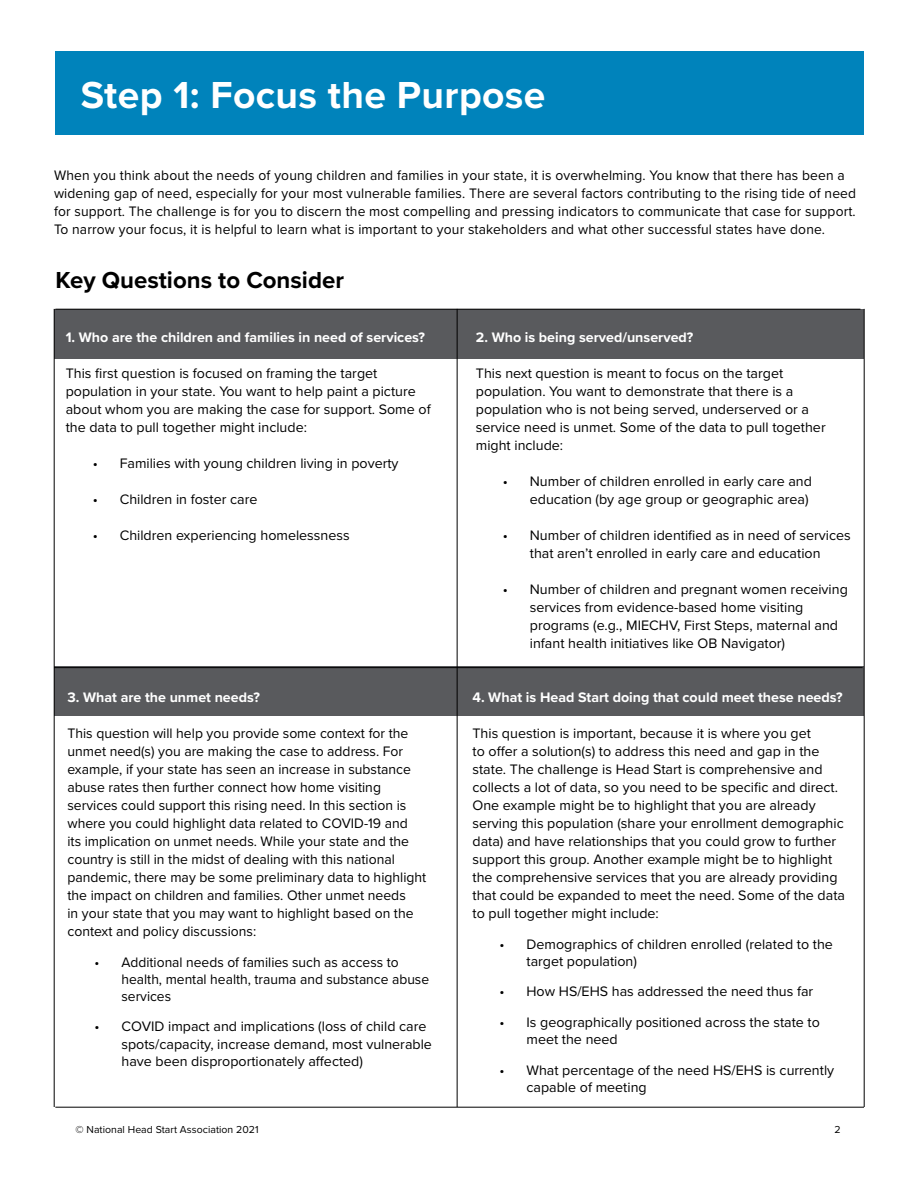
<style>
.page{position:relative;width:918px;height:1188px;background:#fff}
.page>*{position:absolute;margin:0;border:0;box-sizing:border-box;transform-origin:0 0}
.t1{font:700 39px "Proxima Nova";letter-spacing:.01em;color:#fff}
.t2{font:700 24px "Proxima Nova";color:#000}
.t3{font:14.25px/18px "Proxima Nova";color:#000}
.t4{font:700 14.25px "Proxima Nova";color:#fff}
.t5{font:10.5px "Proxima Nova";letter-spacing:.005em;color:#000}
</style>
<div class="page">
<div style="left:55px;top:666px;width:809px;height:50px;background:#595a5d"></div>
<div style="left:55px;top:309px;width:809px;height:50px;background:#595a5d"></div>
<div style="left:56px;top:52px;width:808px;height:83px;background:#0083bb"></div>
<hr style="left:55px;top:1107px;width:809px;height:1px;background:#000">
<hr style="left:55px;top:309px;width:805px;height:1px;background:#000">
<hr style="left:54px;top:667px;width:809px;height:1px;background:#000">
<hr style="left:457px;top:309px;width:1px;height:798px;background:#000">
<hr style="left:54px;top:309px;width:1px;height:798px;background:#000">
<hr style="left:864px;top:309px;width:1px;height:798px;background:#000">
<h1 class="t1" style="left:81px;top:66px;width:466px">Step 1: Focus the Purpose</h1>
<p class="t3" style="left:54px;top:167px;width:804px">When you think about the needs of young children and families in your state, it is overwhelming. You know that there has been a widening gap of need, especially for your most vulnerable families. There are several factors contributing to the rising tide of need for support. The challenge is for you to discern the most compelling and pressing indicators to communicate that case for support.<br>To narrow your focus, it is helpful to learn what is important to your stakeholders and what other successful states have done.</p>
<h2 class="t2" style="left:56px;top:262px;width:290px">Key Questions to Consider</h2>
<p class="t4" style="left:66px;top:327px;width:361px">1. Who are the children and families in need of services?</p>
<p class="t3" style="left:66px;top:365px;width:367px">This first question is focused on framing the target population in your state. You want to help paint a picture about whom you are making the case for support. Some of the data to pull together might include:</p>
<p class="t3" style="left:93px;top:455px;width:307px">• Families with young children living in poverty</p>
<p class="t3" style="left:93px;top:491px;width:166px">• Children in foster care</p>
<p class="t3" style="left:93px;top:527px;width:258px">• Children experiencing homelessness</p>
<p class="t4" style="left:476px;top:327px;width:219px">2. Who is being served/unserved?</p>
<p class="t3" style="left:476px;top:364px;width:351px">This next question is meant to focus on the target population. You want to demonstrate that there is a population who is not being served, underserved or a service need is unmet. Some of the data to pull together might include:</p>
<p class="t3" style="left:503px;top:472px;width:311px;text-align:right">• Number of children enrolled in early care and education (by age group or geographic area)</p>
<p class="t3" style="left:503px;top:526px;width:349px;text-align:center">• Number of children identified as in need of services that aren’t enrolled in early care and education</p>
<p class="t3" style="left:530px;top:580px;width:319px;text-indent:-27px">• Number of children and pregnant women receiving services from evidence-based home visiting programs (e.g., MIECHV, First Steps, maternal and infant health initiatives like OB Navigator)</p>
<p class="t4" style="left:68px;top:687px;width:194px">3. What are the unmet needs?</p>
<p class="t3" style="left:68px;top:725px;width:360px">This question will help you provide some context for the unmet need(s) you are making the case to address. For example, if your state has seen an increase in substance abuse rates then further connect how home visiting services could support this rising need. In this section is where you could highlight data related to COVID-19 and<br>its implication on unmet needs. While your state and the country is still in the midst of dealing with this national pandemic, there may be some preliminary data to highlight the impact on children and families. Other unmet needs<br>in your state that you may want to highlight based on the context and policy discussions:</p>
<p class="t3" style="left:121px;top:954px;width:309px;line-height:17.1px;text-indent:-27px">• Additional needs of families such as access to health, mental health, trauma and substance abuse services</p>
<p class="t3" style="left:122px;top:1018px;width:312px;line-height:17.1px;text-indent:-27px">• COVID impact and implications (loss of child care spots/capacity, increase demand, most vulnerable have been disproportionately affected)</p>
<p class="t4" style="left:472px;top:687px;width:372px">4. What is Head Start doing that could meet these needs?</p>
<p class="t3" style="left:472px;top:725px;width:374px">This question is important, because it is where you get<br>to offer a solution(s) to address this need and gap in the state. The challenge is Head Start is comprehensive and collects a lot of data, so you need to be specific and direct.<br>One example might be to highlight that you are already serving this population (share your enrollment demographic data) and have relationships that you could grow to further support this group. Another example might be to highlight the comprehensive services that you are already providing that could be expanded to meet the need. Some of the data to pull together might include:</p>
<p class="t3" style="left:527px;top:936px;width:308px;line-height:17.1px;text-indent:-27px">• Demographics of children enrolled (related to the target population)</p>
<p class="t3" style="left:500px;top:983px;width:315px">• How HS/EHS has addressed the need thus far</p>
<p class="t3" style="left:527px;top:1014px;width:295px;line-height:17.1px;text-indent:-27px">• Is geographically positioned across the state to meet the need</p>
<p class="t3" style="left:527px;top:1062px;width:309px;line-height:17.1px;text-indent:-27px">• What percentage of the need HS/EHS is currently capable of meeting</p>
<p class="t5" style="left:76px;top:1124px;width:185px">© National Head Start Association 2021</p>
<p class="t5" style="left:835px;top:1124px;width:8px">2</p>
</div>
